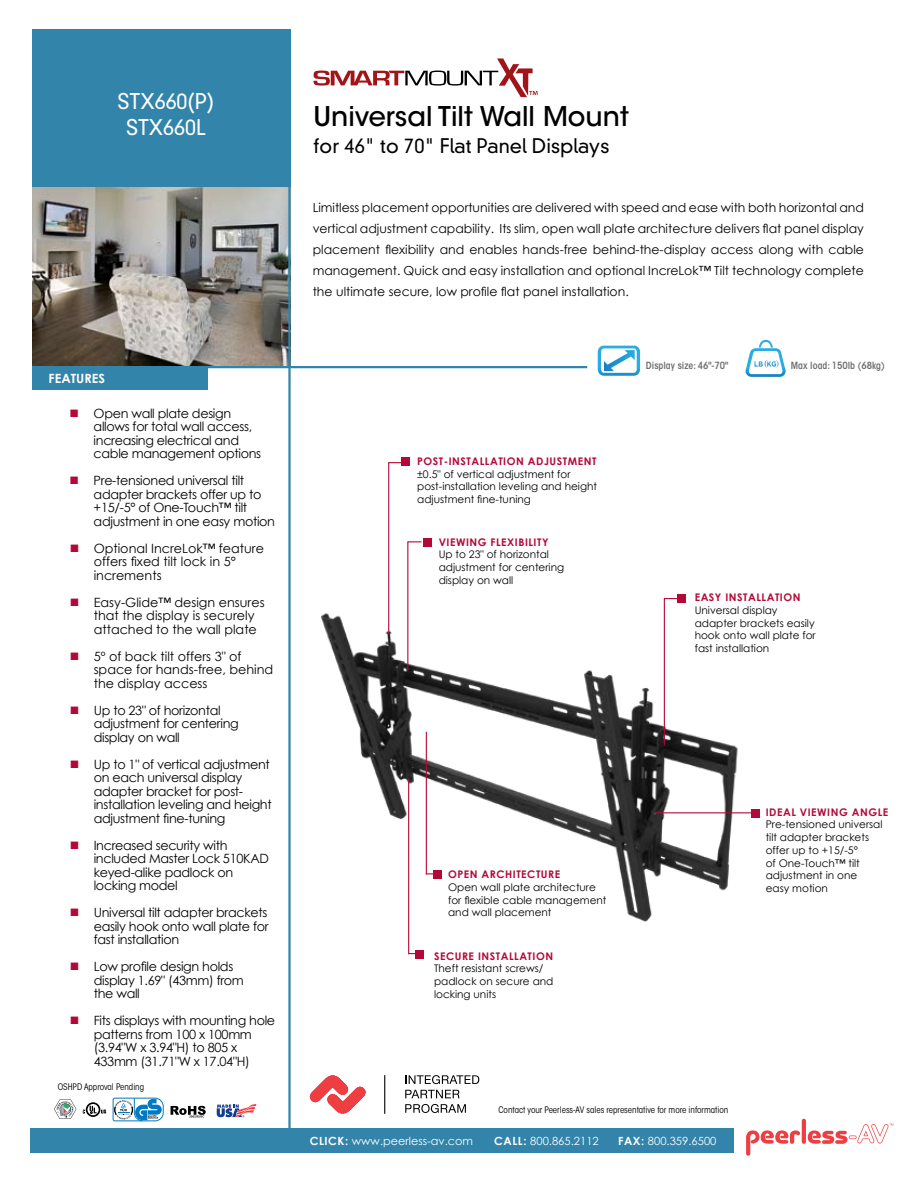
<style>
.page{position:relative;width:918px;height:1188px;background:#fff}
.page>*{position:absolute;margin:0;border:0;box-sizing:border-box;transform-origin:0 0}
.t1{font:500 27px "ITC Avant Garde Std";color:#000}
.t2{font:300 21px/25.2px "DIN Neuzeit Grotesk";color:#fff;text-align:center}
.t3{font:300 19.5px "DIN Neuzeit Grotesk";color:#000}
.t4{font:12.75px/13.5px "Century Gothic";letter-spacing:-.025em;color:#000}
.t5{font:12.75px/13.5px "Century Gothic";color:#000}
.t6{font:700 12.75px "Century Gothic";color:#fff}
.t7{font:12.45px/21px "Century Gothic";color:#000;text-align:justify}
.t8{font:11.25px "Century Gothic";color:#fff}
.t9{font:700 11.25px "Century Gothic";color:#fff}
.t10{font:10.5px/12.8px "Century Gothic";color:#000}
.t11{font:700 10.5px "Century Gothic";letter-spacing:.05em;color:#b30838}
.t12{font:600 condensed 9.9px "ITC Avant Garde Std";color:#6d6f71}
.t13{font:condensed 9px "ITC Avant Garde Std";color:#000}
.s1{color:#b30838}
.s2{font-weight:700}
</style>
<div class="page">
<img style="left:321px;top:613px;width:430px;height:322px">
<img style="left:32px;top:187px;width:256px;height:179px">
<hr style="left:32px;top:366px;width:555px;height:2px;background:#3384aa">
<div style="left:32px;top:29px;width:258px;height:158px;background:#3384aa"></div>
<div style="left:32px;top:366px;width:176px;height:24px;background:#3384aa"></div>
<svg style="left:598px;top:346px;width:42px;height:30px"></svg>
<hr style="left:288px;top:29px;width:3px;height:1101px;background:#3384aa">
<div style="left:31px;top:1129px;width:703px;height:24px;background:#3384aa"></div>
<svg style="left:746px;top:340px;width:40px;height:37px"></svg>
<svg style="left:217px;top:1104px;width:40px;height:13px"></svg>
<div style="left:86px;top:1102px;width:14px;height:15px;border:2px solid #000;border-radius:50%"></div>
<svg style="left:83px;top:1106px;width:23px;height:8px"></svg>
<svg style="left:54px;top:1099px;width:22px;height:20px"></svg>
<svg style="left:171px;top:1106px;width:35px;height:12px"></svg>
<svg style="left:113px;top:1098px;width:51px;height:23px"></svg>
<svg style="left:746px;top:1130px;width:54px;height:26px"></svg>
<hr style="left:802px;top:1119px;width:4px;height:25px;background:#ef3e42;border-radius:2px">
<svg style="left:808px;top:1123px;width:85px;height:21px"></svg>
<hr style="left:426px;top:732px;width:1px;height:142px;background:#b30838">
<div style="left:433px;top:870px;width:9px;height:9px;background:#b30838"></div>
<svg style="left:663px;top:598px;width:16px;height:149px"></svg>
<div style="left:677px;top:594px;width:9px;height:9px;background:#b30838"></div>
<div style="left:423px;top:538px;width:8px;height:9px;background:#b30838"></div>
<hr style="left:655px;top:812px;width:96px;height:1px;background:#b30838">
<div style="left:751px;top:809px;width:8px;height:9px;background:#b30838"></div>
<div style="left:401px;top:457px;width:9px;height:9px;background:#b30838"></div>
<svg style="left:388px;top:462px;width:35px;height:209px"></svg>
<hr style="left:408px;top:779px;width:1px;height:175px;background:#b30838">
<div style="left:415px;top:950px;width:9px;height:9px;background:#b30838"></div>
<hr style="left:384px;top:1075px;width:1px;height:38px;background:#000">
<svg style="left:310px;top:1075px;width:56px;height:39px"></svg>
<svg style="left:405px;top:1075px;width:74px;height:9px"></svg>
<svg style="left:405px;top:1090px;width:55px;height:8px"></svg>
<svg style="left:405px;top:1104px;width:61px;height:9px"></svg>
<svg style="left:314px;top:58px;width:224px;height:39px"></svg>
<h2 class="t2" style="left:117px;top:89px;width:98px">STX660(P)<br>STX660L</h2>
<p class="t6" style="left:49px;top:370px;width:58px">FEATURES</p>
<p class="t4" style="left:94px;top:406px;width:169px;text-indent:-24px"><span class="s1">■</span> Open wall plate design allows for total wall access, increasing electrical and cable management options</p>
<p class="t4" style="left:94px;top:474px;width:183px;text-indent:-24px"><span class="s1">■</span> Pre-tensioned universal tilt adapter brackets offer up to +15/-5° of One-Touch™ tilt adjustment in one easy motion</p>
<p class="t5" style="left:94px;top:541px;width:172px;text-indent:-24px"><span class="s1">■</span> Optional IncreLok™ feature offers fixed tilt lock in 5° increments</p>
<p class="t5" style="left:94px;top:595px;width:172px;text-indent:-24px"><span class="s1">■</span> Easy-Glide™ design ensures that the display is securely attached to the wall plate</p>
<p class="t5" style="left:94px;top:649px;width:181px;text-indent:-24px"><span class="s1">■</span> 5º of back tilt offers 3" of space for hands-free, behind the display access</p>
<p class="t4" style="left:94px;top:703px;width:146px;text-indent:-24px"><span class="s1">■</span> Up to 23" of horizontal adjustment for centering display on wall</p>
<p class="t4" style="left:94px;top:757px;width:179px;text-indent:-24px"><span class="s1">■</span> Up to 1" of vertical adjustment on each universal display adapter bracket for post&shy;installation leveling and height adjustment fine-tuning</p>
<p class="t4" style="left:94px;top:838px;width:177px;text-indent:-24px"><span class="s1">■</span> Increased security with included Master Lock 510KAD keyed-alike padlock on locking model</p>
<p class="t4" style="left:94px;top:906px;width:176px;text-align:justify;text-indent:-24px"><span class="s1">■</span> Universal tilt adapter brackets easily hook onto wall plate for fast installation</p>
<p class="t4" style="left:94px;top:960px;width:152px;text-indent:-24px"><span class="s1">■</span> Low profile design holds display 1.69" (43mm) from the wall</p>
<p class="t4" style="left:94px;top:1014px;width:183px;text-indent:-24px"><span class="s1">■</span> Fits displays with mounting hole patterns from 100 x 100mm (3.94"W x 3.94"H) to 805 x<br>433mm (31.71"W x 17.04"H)</p>
<p class="t13" style="left:58px;top:1082px;width:88px">OSHPD Approval Pending</p>
<h1 class="t1" style="left:314px;top:100px;width:317px">Universal Tilt Wall Mount</h1>
<h3 class="t3" style="left:314px;top:134px;width:298px">for 46" to 70" Flat Panel Displays</h3>
<p class="t7" style="left:313px;top:197px;width:553px">Limitless placement opportunities are delivered with speed and ease with both horizontal and vertical adjustment capability. Its slim, open wall plate architecture delivers flat panel display placement flexibility and enables hands-free behind-the-display access along with cable management. Quick and easy installation and optional IncreLok™ Tilt technology complete the ultimate secure, low profile flat panel installation.</p>
<p class="t11" style="left:417px;top:454px;width:57px">POST-INSTALLAT</p>
<p class="t11" style="left:503px;top:454px;width:13px">ION</p>
<p class="t11" style="left:528px;top:454px;width:57px">ADJUSTMENT</p>
<p class="t10" style="left:417px;top:467px;width:181px">±0.5" of vertical adjustment for post-installation leveling and height adjustment fine-tuning</p>
<p class="t11" style="left:439px;top:535px;width:111px">VIEWING FLEXI BILITY</p>
<p class="t10" style="left:439px;top:548px;width:127px">Up to 23" of horizontal adjustment for centering display on wall</p>
<p class="t12" style="left:646px;top:359px;width:84px">Display size: 46"-70"</p>
<p class="t12" style="left:791px;top:359px;width:95px">Max load: 150lb (68kg)</p>
<p class="t11" style="left:695px;top:591px;width:56px">EASY INSTALLAT</p>
<p class="t11" style="left:780px;top:591px;width:13px">ION</p>
<p class="t10" style="left:695px;top:604px;width:123px">Universal display adapter brackets easily hook onto wall plate for fast installation</p>
<p class="t11" style="left:448px;top:868px;width:42px">OPEN ARC</p>
<p class="t11" style="left:505px;top:868px;width:19px">HITECTURE</p>
<p class="t10" style="left:448px;top:880px;width:160px">Open wall plate architecture for flexible cable management and wall placement</p>
<p class="t11" style="left:434px;top:949px;width:121px">SECURE INSTALLATION</p>
<p class="t10" style="left:434px;top:962px;width:121px">Theft resistant screws/ padlock on secure and locking units</p>
<p class="t11" style="left:766px;top:805px;width:124px">IDEAL VIEWING ANGLE</p>
<p class="t10" style="left:766px;top:818px;width:118px">Pre-tensioned universal tilt adapter brackets offer up to +15/-5°<br>of One-Touch™ tilt adjustment in one easy motion</p>
<p class="t13" style="left:499px;top:1105px;width:231px">Contact your Peerless-AV sales representative for more information</p>
<p class="t8" style="left:310px;top:1134px;width:165px"><span class="s2">CL ICK:</span> www.peerless-av.com</p>
<p class="t9" style="left:494px;top:1134px;width:8px">CALL</p>
<p class="t8" style="left:523px;top:1134px;width:77px"><span class="s2">:</span> 800.865.2112</p>
<p class="t8" style="left:618px;top:1134px;width:100px"><span class="s2">FAX:</span> 800.359.6500</p>
</div>
